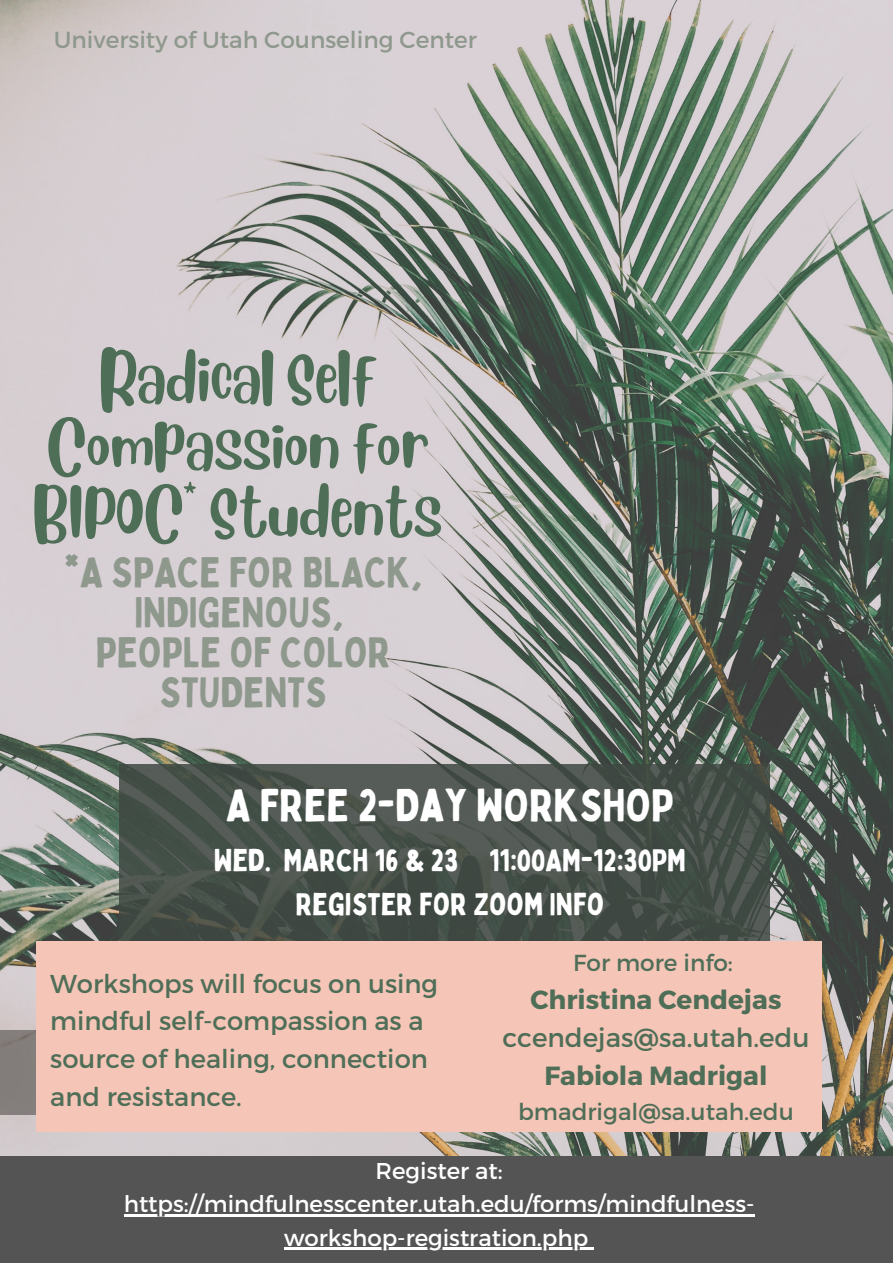
<style>
.page{position:relative;width:893px;height:1263px;background:#fff}
.page>*{position:absolute;margin:0;border:0;box-sizing:border-box;transform-origin:0 0}
.t1{font:50.32px/67px "Blueberry";color:#4f6e57;text-align:center}
.t2{font:45px "Bobby Jones";color:#fff}
.t3{font:42px/40px "Bobby Jones";color:#8f988d;text-align:center}
.t4{font:30.75px "Bobby Jones";color:#fff}
.t5{font:700 26.25px "Montserrat";color:#4f6e57}
.t6{font:26.25px "Montserrat";color:#4f6e57}
.t7{font:25.8px/37.7px "Montserrat";color:#4f6e57}
.t8{font:23.17px "Montserrat";color:#4f6e57}
.t9{font:23.17px "Montserrat";color:#8f988d}
.t10{font:22.88px/33.2px "Montserrat";color:#fff;text-align:center}
</style>
<div class="page">
<img style="left:0;top:0;width:893px;height:1156px">
<div style="left:0;top:1030px;width:314px;height:85px;background:#837d7c"></div>
<div style="left:0;top:1156px;width:893px;height:107px;background:#545454"></div>
<svg style="left:120px;top:764px;width:649px;height:177px;background:#48514b"></svg>
<div style="left:36px;top:941px;width:786px;height:191px;background:#f5c5b7"></div>
<hr style="left:124px;top:1214px;width:630px;height:2px;background:#fff">
<hr style="left:284px;top:1247px;width:304px;height:2px;background:#fff">
<svg style="left:588px;top:1247px;width:6px;height:2px"></svg>
<p class="t9" style="left:54px;top:25px;width:424px">University of Utah Counseling Center</p>
<p class="t1" style="left:33px;top:337px;width:410px">Radical Self<br>Compassion for<br>BIPOC* Students</p>
<p class="t3" style="left:64px;top:552px;width:360px">*A SPACE FOR BLACK,<br>INDIGENOUS,</p>
<p class="t3" style="left:96px;top:631px;width:296px">PEOPLE OF COLOR<br>STUDENTS</p>
<p class="t2" style="left:226px;top:776px;width:449px">A FREE 2-DAY WORKSHOP</p>
<p class="t4" style="left:214px;top:840px;width:474px">WED. MARCH 16 &amp; 23 11:00AM-12:30PM</p>
<p class="t4" style="left:295px;top:885px;width:310px">REGISTER FOR ZOOM INFO</p>
<p class="t7" style="left:50px;top:963px;width:389px">Workshops will focus on using mindful self-compassion as a source of healing, connection and resistance.</p>
<p class="t8" style="left:573px;top:948px;width:161px">For more info:</p>
<p class="t5" style="left:530px;top:982px;width:252px">Christina Cendejas</p>
<p class="t6" style="left:502px;top:1021px;width:309px">ccendejas@sa.utah.edu</p>
<p class="t5" style="left:544px;top:1059px;width:224px">Fabiola Madrigal</p>
<p class="t8" style="left:518px;top:1096px;width:277px">bmadrigal@sa.utah.edu</p>
<p class="t10" style="left:124px;top:1153px;width:632px">Register at: https://mindfulnesscenter.utah.edu/forms/mindfulness&shy;workshop-registration.php</p>
</div>
